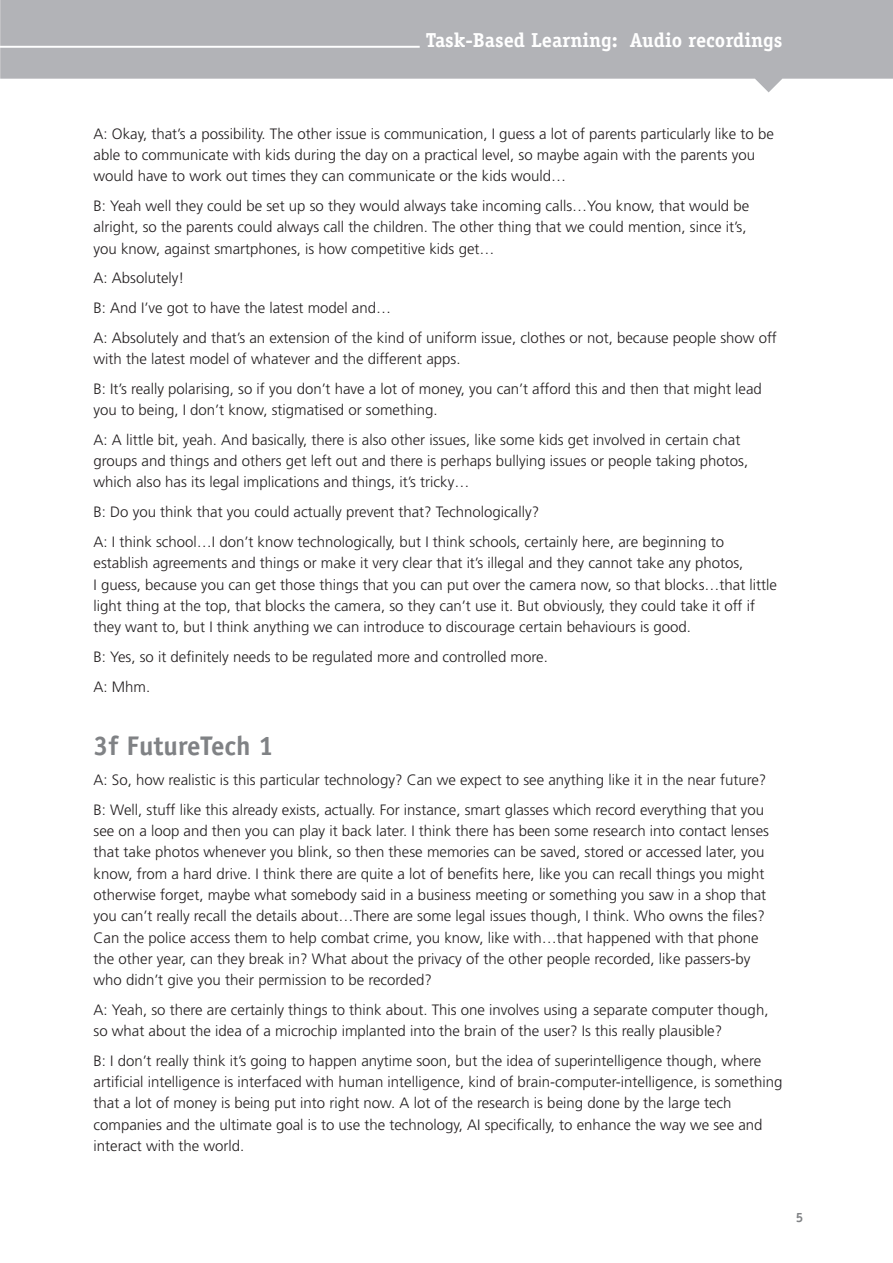
<style>
.page{position:relative;width:893px;height:1263px;background:#fff}
.page>*{position:absolute;margin:0;border:0;box-sizing:border-box;transform-origin:0 0}
.t1{font:700 27px "Officina Sans Std";color:#808285}
.t2{font:700 20.25px "Officina Serif Std";color:#fff}
.t3{font:300 15px/21.3px "Frutiger LT Std";color:#231f20}
.t4{font:700 13.5px "Officina Sans Std";color:#808285}
</style>
<div class="page">
<div style="left:0;top:0;width:893px;height:79px;background:#b2b3b7"></div>
<hr style="left:0;top:46px;width:420px;height:2px;background:#fff">
<svg style="left:755px;top:65px;width:27px;height:27px"></svg>
<h2 class="t2" style="left:426px;top:27px;width:358px">Task-Based Learning: Audio recordings</h2>
<p class="t3" style="left:94px;top:123px;width:682px">A: Okay, that’s a possibility. The other issue is communication, I guess a lot of parents particularly like to be able to communicate with kids during the day on a practical level, so maybe again with the parents you would have to work out times they can communicate or the kids would…</p>
<p class="t3" style="left:94px;top:195px;width:657px">B: Yeah well they could be set up so they would always take incoming calls…You know, that would be alright, so the parents could always call the children. The other thing that we could mention, since it’s, you know, against smartphones, is how competitive kids get…</p>
<p class="t3" style="left:94px;top:264px;width:685px;line-height:29.7px">A: Absolutely!<br>B: And I’ve got to have the latest model and…<br>A: Absolutely and that’s an extension of the kind of uniform issue, clothes or not, because people show off</p>
<p class="t3" style="left:94px;top:344px;width:670px;line-height:29.7px">with the latest model of whatever and the different apps.<br>B: It’s really polarising, so if you don’t have a lot of money, you can’t afford this and then that might lead</p>
<p class="t3" style="left:94px;top:395px;width:648px;line-height:29.7px">you to being, I don’t know, stigmatised or something.<br>A: A little bit, yeah. And basically, there is also other issues, like some kids get involved in certain chat</p>
<p class="t3" style="left:94px;top:451px;width:656px">groups and things and others get left out and there is perhaps bullying issues or people taking photos, which also has its legal implications and things, it’s tricky…</p>
<p class="t3" style="left:94px;top:497px;width:632px;line-height:29.7px">B: Do you think that you could actually prevent that? Technologically?<br>A: I think school…I don’t know technologically, but I think schools, certainly here, are beginning to</p>
<p class="t3" style="left:94px;top:553px;width:685px">establish agreements and things or make it very clear that it’s illegal and they cannot take any photos,<br>I guess, because you can get those things that you can put over the camera now, so that blocks…that little light thing at the top, that blocks the camera, so they can’t use it. But obviously, they could take it off if they want to, but I think anything we can introduce to discourage certain behaviours is good.</p>
<p class="t3" style="left:94px;top:642px;width:456px;line-height:29.7px">B: Yes, so it definitely needs to be regulated more and controlled more.<br>A: Mhm.</p>
<h1 class="t1" style="left:94px;top:729px;width:182px">3f FutureTech 1</h1>
<p class="t3" style="left:94px;top:765px;width:674px;line-height:29.7px">A: So, how realistic is this particular technology? Can we expect to see anything like it in the near future?<br>B: Well, stuff like this already exists, actually. For instance, smart glasses which record everything that you</p>
<p class="t3" style="left:94px;top:821px;width:677px">see on a loop and then you can play it back later. I think there has been some research into contact lenses that take photos whenever you blink, so then these memories can be saved, stored or accessed later, you know, from a hard drive. I think there are quite a lot of benefits here, like you can recall things you might otherwise forget, maybe what somebody said in a business meeting or something you saw in a shop that you can’t really recall the details about…There are some legal issues though, I think. Who owns the files?<br>Can the police access them to help combat crime, you know, like with…that happened with that phone the other year, can they break in? What about the privacy of the other people recorded, like passers-by who didn’t give you their permission to be recorded?</p>
<p class="t3" style="left:94px;top:999px;width:676px">A: Yeah, so there are certainly things to think about. This one involves using a separate computer though, so what about the idea of a microchip implanted into the brain of the user? Is this really plausible?</p>
<p class="t3" style="left:94px;top:1050px;width:690px">B: I don’t really think it’s going to happen anytime soon, but the idea of superintelligence though, where artificial intelligence is interfaced with human intelligence, kind of brain-computer-intelligence, is something that a lot of money is being put into right now. A lot of the research is being done by the large tech companies and the ultimate goal is to use the technology, AI specifically, to enhance the way we see and interact with the world.</p>
<p class="t4" style="left:796px;top:1209px;width:9px">5</p>
</div>
